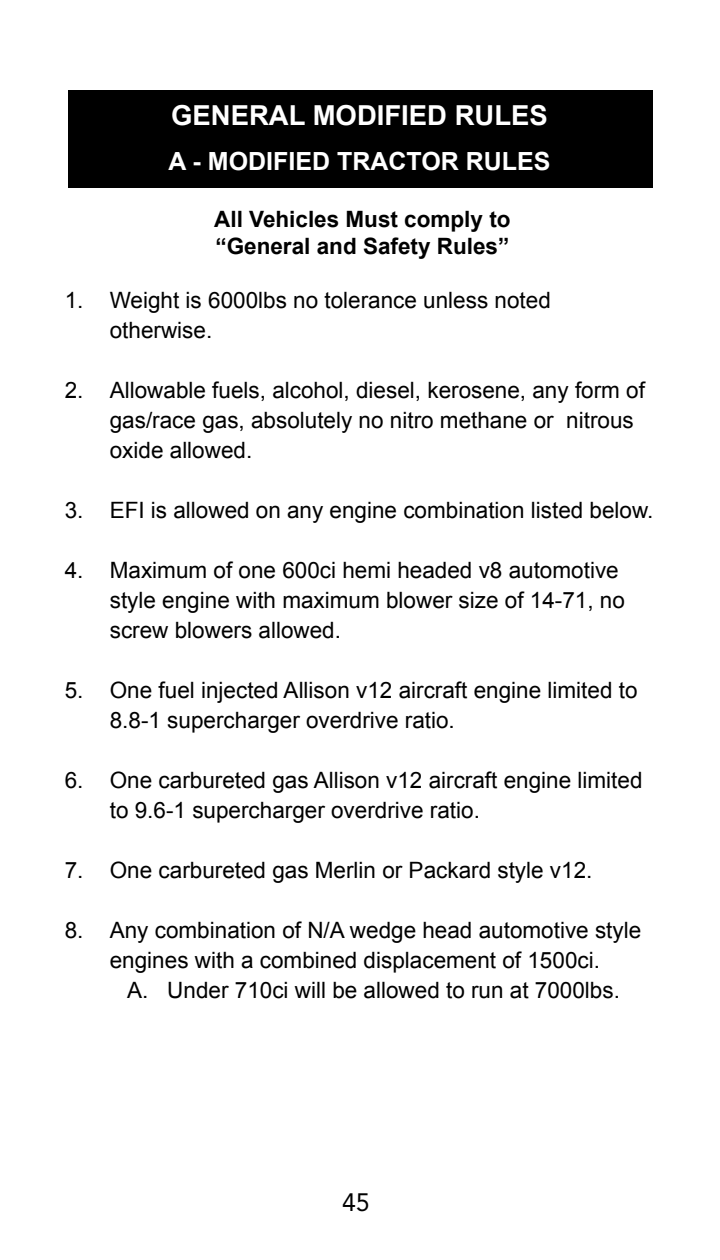
<style>
.page{position:relative;width:720px;height:1260px;background:#fff}
.page>*{position:absolute;margin:0;border:0;box-sizing:border-box;transform-origin:0 0}
.t1{font:700 27.5px "Arial";color:#fff}
.t2{font:700 25px "Arial";color:#fff}
.t3{font:25px "Avenir";color:#000}
.t4{font:22.5px/30px "Arial";color:#000}
.t5{font:700 22.5px/27.5px "Arial";color:#000}
</style>
<div class="page">
<div style="left:68px;top:90px;width:584px;height:97px;background:#000"></div>
<p class="t1" style="left:171px;top:97px;width:378px">GENERAL MODIFIED RULES</p>
<p class="t2" style="left:169px;top:145px;width:383px">A - MODIFIED TRACTOR RULES</p>
<p class="t5" style="left:214px;top:206px;width:298px">All Vehicles Must comply to “General and Safety Rules”</p>
<p class="t4" style="left:110px;top:286px;width:443px;text-indent:-45px">1. Weight is 6000lbs no tolerance unless noted otherwise.</p>
<p class="t4" style="left:110px;top:376px;width:537px;text-indent:-45px">2. Allowable fuels, alcohol, diesel, kerosene, any form of gas/race gas, absolutely no nitro methane or nitrous oxide allowed.</p>
<p class="t4" style="left:65px;top:496px;width:590px">3. EFI is allowed on any engine combination listed below.</p>
<p class="t4" style="left:110px;top:556px;width:517px;text-indent:-45px">4. Maximum of one 600ci hemi headed v8 automotive style engine with maximum blower size of 14-71, no screw blowers allowed.</p>
<p class="t4" style="left:110px;top:676px;width:529px;text-indent:-45px">5. One fuel injected Allison v12 aircraft engine limited to<br>8.8-1 supercharger overdrive ratio.</p>
<p class="t4" style="left:110px;top:766px;width:534px;text-indent:-45px">6. One carbureted gas Allison v12 aircraft engine limited to 9.6-1 supercharger overdrive ratio.</p>
<p class="t4" style="left:65px;top:856px;width:529px">7. One carbureted gas Merlin or Packard style v12.</p>
<p class="t4" style="left:65px;top:916px;width:578px;text-align:center">8. Any combination of N/A wedge head automotive style engines with a combined displacement of 1500ci.</p>
<p class="t4" style="left:127px;top:976px;width:494px">A. Under 710ci will be allowed to run at 7000lbs.</p>
<p class="t3" style="left:342px;top:1188px;width:29px">45</p>
</div>
